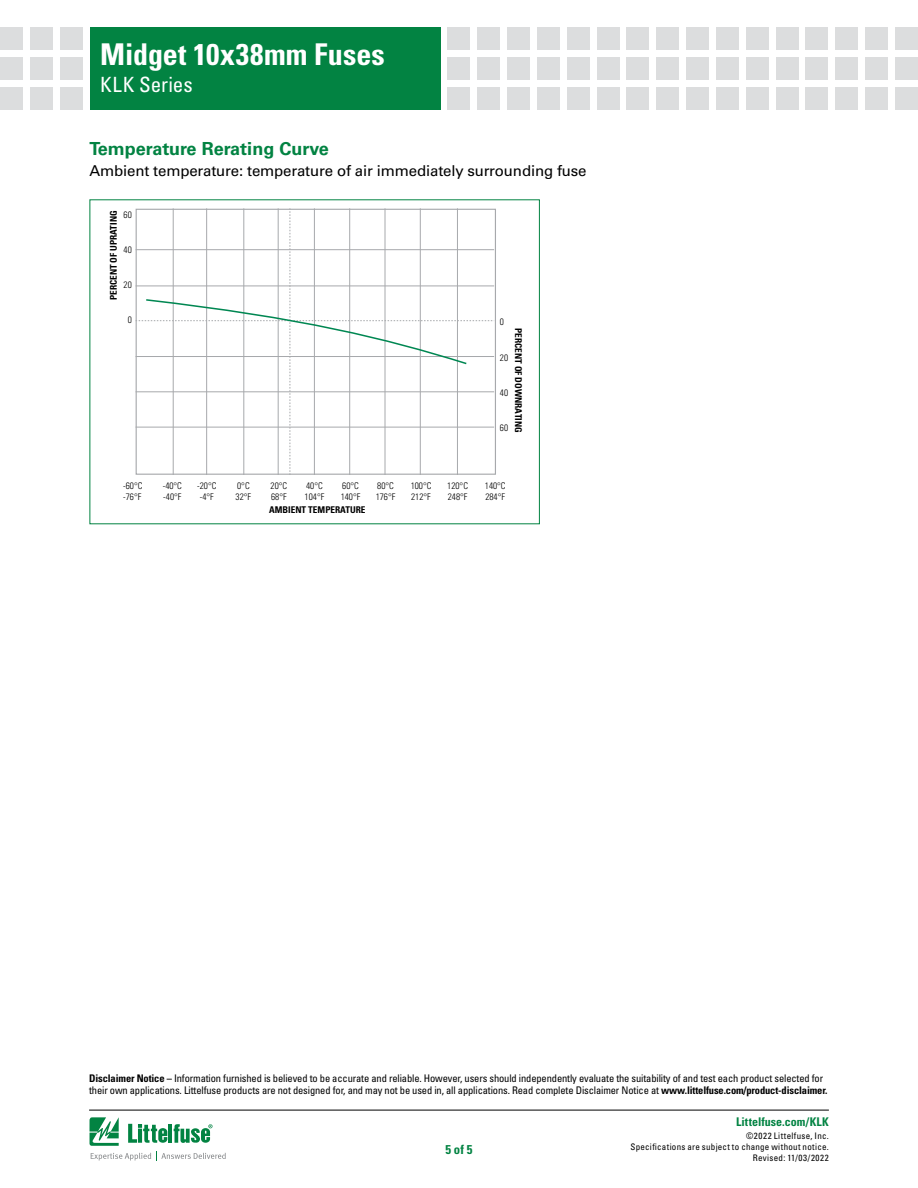
<style>
.page{position:relative;width:918px;height:1188px;background:#fff}
.page>*{position:absolute;margin:0;border:0;box-sizing:border-box;transform-origin:0 0}
.t1{font:700 condensed 30px "Univers LT Std";letter-spacing:.005em;color:#fff}
.t2{font:condensed 21px "Univers LT Std";letter-spacing:.005em;color:#fff}
.FACTS_HEAD{font:700 18px "Univers LT Std";color:#028342}
.FACTS_HEAD-2{font:15px "Univers LT Std";letter-spacing:-.01em;color:#000}
.t3{font:700 condensed 12.75px "Univers LT Std";color:#028342}
.t4{font:700 condensed 12px "Univers LT Std";letter-spacing:.005em;color:#028342}
.t5{font:condensed 10.5px/12px "Univers LT Std";letter-spacing:-.01em;color:#000}
.t6{font:300 condensed 9.3px "Univers";color:#000}
.t7{font:700 condensed 9.3px "Univers";color:#000}
.t8{font:condensed 9px/10.8px "Univers LT Std";letter-spacing:.03em;color:#000;text-align:right}
.s1{font-weight:700}
</style>
<div class="page">
<hr style="left:89px;top:1110px;width:740px;height:1px;background:#000">
<div style="left:90px;top:27px;width:351px;height:82px;background:#028342"></div>
<div style="left:60px;top:27px;width:23px;height:23px;background:#dcddde"></div>
<div style="left:60px;top:57px;width:23px;height:23px;background:#dcddde"></div>
<div style="left:60px;top:87px;width:23px;height:22px;background:#dcddde"></div>
<div style="left:30px;top:27px;width:23px;height:23px;background:#dcddde"></div>
<div style="left:30px;top:57px;width:23px;height:23px;background:#dcddde"></div>
<div style="left:30px;top:87px;width:23px;height:22px;background:#dcddde"></div>
<div style="left:0;top:27px;width:23px;height:23px;background:#dcddde"></div>
<div style="left:0;top:57px;width:23px;height:23px;background:#dcddde"></div>
<div style="left:0;top:87px;width:23px;height:22px;background:#dcddde"></div>
<div style="left:448px;top:27px;width:22px;height:23px;background:#dcddde"></div>
<div style="left:448px;top:57px;width:22px;height:23px;background:#dcddde"></div>
<div style="left:448px;top:87px;width:22px;height:22px;background:#dcddde"></div>
<div style="left:477px;top:27px;width:23px;height:23px;background:#dcddde"></div>
<div style="left:477px;top:57px;width:23px;height:23px;background:#dcddde"></div>
<div style="left:477px;top:87px;width:23px;height:22px;background:#dcddde"></div>
<div style="left:507px;top:27px;width:23px;height:23px;background:#dcddde"></div>
<div style="left:507px;top:57px;width:23px;height:23px;background:#dcddde"></div>
<div style="left:507px;top:87px;width:23px;height:22px;background:#dcddde"></div>
<div style="left:537px;top:27px;width:23px;height:23px;background:#dcddde"></div>
<div style="left:537px;top:57px;width:23px;height:23px;background:#dcddde"></div>
<div style="left:537px;top:87px;width:23px;height:22px;background:#dcddde"></div>
<div style="left:567px;top:27px;width:23px;height:23px;background:#dcddde"></div>
<div style="left:567px;top:57px;width:23px;height:23px;background:#dcddde"></div>
<div style="left:567px;top:87px;width:23px;height:22px;background:#dcddde"></div>
<div style="left:597px;top:27px;width:23px;height:23px;background:#dcddde"></div>
<div style="left:597px;top:57px;width:23px;height:23px;background:#dcddde"></div>
<div style="left:597px;top:87px;width:23px;height:22px;background:#dcddde"></div>
<div style="left:627px;top:27px;width:22px;height:23px;background:#dcddde"></div>
<div style="left:627px;top:57px;width:22px;height:23px;background:#dcddde"></div>
<div style="left:627px;top:87px;width:22px;height:22px;background:#dcddde"></div>
<div style="left:656px;top:27px;width:23px;height:23px;background:#dcddde"></div>
<div style="left:656px;top:57px;width:23px;height:23px;background:#dcddde"></div>
<div style="left:656px;top:87px;width:23px;height:22px;background:#dcddde"></div>
<div style="left:686px;top:27px;width:23px;height:23px;background:#dcddde"></div>
<div style="left:686px;top:57px;width:23px;height:23px;background:#dcddde"></div>
<div style="left:686px;top:87px;width:23px;height:22px;background:#dcddde"></div>
<div style="left:716px;top:27px;width:23px;height:23px;background:#dcddde"></div>
<div style="left:716px;top:57px;width:23px;height:23px;background:#dcddde"></div>
<div style="left:716px;top:87px;width:23px;height:22px;background:#dcddde"></div>
<div style="left:746px;top:27px;width:23px;height:23px;background:#dcddde"></div>
<div style="left:746px;top:57px;width:23px;height:23px;background:#dcddde"></div>
<div style="left:746px;top:87px;width:23px;height:22px;background:#dcddde"></div>
<div style="left:805px;top:27px;width:23px;height:23px;background:#dcddde"></div>
<div style="left:805px;top:57px;width:23px;height:23px;background:#dcddde"></div>
<div style="left:805px;top:87px;width:23px;height:22px;background:#dcddde"></div>
<div style="left:776px;top:27px;width:22px;height:23px;background:#dcddde"></div>
<div style="left:776px;top:57px;width:22px;height:23px;background:#dcddde"></div>
<div style="left:776px;top:87px;width:22px;height:22px;background:#dcddde"></div>
<div style="left:835px;top:27px;width:23px;height:23px;background:#dcddde"></div>
<div style="left:835px;top:57px;width:23px;height:23px;background:#dcddde"></div>
<div style="left:835px;top:87px;width:23px;height:22px;background:#dcddde"></div>
<div style="left:865px;top:27px;width:23px;height:23px;background:#dcddde"></div>
<div style="left:865px;top:57px;width:23px;height:23px;background:#dcddde"></div>
<div style="left:865px;top:87px;width:23px;height:22px;background:#dcddde"></div>
<div style="left:895px;top:27px;width:23px;height:23px;background:#dcddde"></div>
<div style="left:895px;top:57px;width:23px;height:23px;background:#dcddde"></div>
<div style="left:895px;top:87px;width:23px;height:22px;background:#dcddde"></div>
<svg style="left:90px;top:1117px;width:136px;height:44px"></svg>
<svg style="left:136px;top:208px;width:358px;height:267px"></svg>
<h1 class="t1" style="left:100px;top:36px;width:286px">Midget 10x38mm Fuses</h1>
<h2 class="t2" style="left:100px;top:71px;width:94px">KLK Series</h2>
<p class="FACTS_HEAD" style="left:90px;top:138px;width:241px">Temperature Rerating Curve</p>
<p class="FACTS_HEAD-2" style="left:90px;top:162px;width:499px">Ambient temperature: temperature of air immediately surrounding fuse</p>
<p class="t7" style="left:108px;top:300px;width:91px;rotate:-90deg">PERCENT OF UPRATING</p>
<p class="t6" style="left:124px;top:209px;width:10px">60</p>
<p class="t6" style="left:124px;top:244px;width:10px">40</p>
<p class="t6" style="left:124px;top:279px;width:10px">20</p>
<p class="t6" style="left:128px;top:315px;width:6px">0</p>
<p class="t6" style="left:500px;top:317px;width:6px">0</p>
<p class="t6" style="left:500px;top:352px;width:10px">20</p>
<p class="t6" style="left:500px;top:387px;width:10px">40</p>
<p class="t6" style="left:500px;top:422px;width:10px">60</p>
<p class="t7" style="left:524px;top:328px;width:106px;rotate:90deg">PERCENT OF DOWNRATING</p>
<p class="t6" style="left:123px;top:480px;width:21px">-60°C</p>
<p class="t6" style="left:163px;top:480px;width:21px">-40°C</p>
<p class="t6" style="left:197px;top:480px;width:21px">-20°C</p>
<p class="t6" style="left:237px;top:480px;width:14px">0°C</p>
<p class="t6" style="left:271px;top:480px;width:18px">20°C</p>
<p class="t6" style="left:306px;top:480px;width:18px">40°C</p>
<p class="t6" style="left:342px;top:480px;width:18px">60°C</p>
<p class="t6" style="left:377px;top:480px;width:18px">80°C</p>
<p class="t6" style="left:411px;top:480px;width:22px">100°C</p>
<p class="t6" style="left:447px;top:480px;width:22px">120°C</p>
<p class="t6" style="left:485px;top:480px;width:22px">140°C</p>
<p class="t6" style="left:123px;top:492px;width:20px">-76°F</p>
<p class="t6" style="left:163px;top:492px;width:20px">-40°F</p>
<p class="t6" style="left:200px;top:492px;width:16px">-4°F</p>
<p class="t6" style="left:236px;top:492px;width:17px">32°F</p>
<p class="t6" style="left:271px;top:492px;width:17px">68°F</p>
<p class="t6" style="left:305px;top:492px;width:21px">104°F</p>
<p class="t6" style="left:341px;top:492px;width:21px">140°F</p>
<p class="t6" style="left:376px;top:492px;width:21px">176°F</p>
<p class="t6" style="left:411px;top:492px;width:21px">212°F</p>
<p class="t6" style="left:448px;top:492px;width:21px">248°F</p>
<p class="t6" style="left:485px;top:492px;width:21px">284°F</p>
<p class="t7" style="left:269px;top:504px;width:98px">AMBIENT TEMPERATURE</p>
<p class="t5" style="left:89px;top:1072px;width:740px"><span class="s1">Disclaimer Notice –</span> Information furnished is believed to be accurate and reliable. However, users should independently evaluate the suitability of and test each product selected for their own applications. Littelfuse products are not designed for, and may not be used in, all applications. Read complete Disclaimer Notice at <span class="s1">www.littelfuse.com/product-disclaimer.</span></p>
<p class="t3" style="left:445px;top:1142px;width:29px">5 of 5</p>
<p class="t4" style="left:736px;top:1115px;width:94px">Littelfuse.com/KLK</p>
<p class="t8" style="left:631px;top:1131px;width:200px">©2022 Littelfuse, Inc.<br>Specifications are subject to change without notice.<br>Revised: 11/03/2022</p>
</div>
